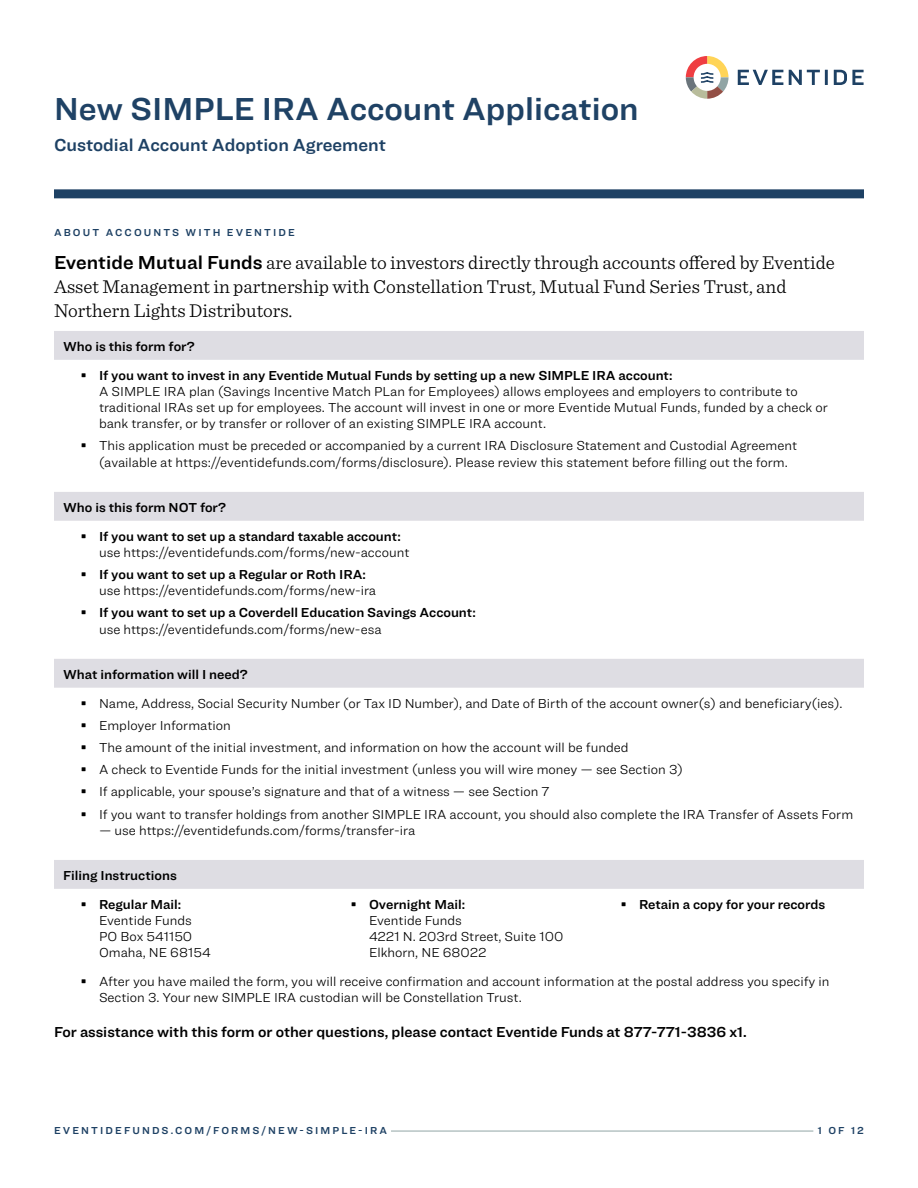
<style>
.page{position:relative;width:918px;height:1188px;background:#fff}
.page>*{position:absolute;margin:0;border:0;box-sizing:border-box;transform-origin:0 0}
.Title_2{font:33px "Ringside Regular Semi";color:#1f4265}
.Fund_description{font:300 19.5px/24px "Sentinel";color:#000}
.Title_line_2{font:18px "Ringside Regular Semi";color:#1e4164}
.Privacy_Notice{font:15px "Ringside Regular Semi";color:#000}
.t1{font:300 13.5px/16.2px "Ringside";color:#000}
.Privacy_Notice-2{font:13.5px/16.2px "Ringside Regular Semi";color:#000}
.t2{font:10.5px "Ringside Regular Semi";letter-spacing:.2em;color:#1e4164}
.s1{font-family:"Ringside Regular Semi";font-weight:400}
.s2{font-family:"SF Pro";font-weight:400}
.s3{font-family:"SF Pro"}
.s4{font-family:"Ringside";font-weight:300}
</style>
<div class="page">
<div style="left:54px;top:189px;width:810px;height:9px;background:#1e4164"></div>
<svg style="left:738px;top:70px;width:45px;height:15px"></svg>
<svg style="left:789px;top:70px;width:39px;height:15px"></svg>
<svg style="left:834px;top:70px;width:30px;height:15px"></svg>
<svg style="left:686px;top:56px;width:43px;height:43px"></svg>
<hr style="left:391px;top:1131px;width:422px;height:1px;background:#91a5a5">
<svg style="left:54px;top:331px;width:810px;height:558px"></svg>
<p class="Title_2" style="left:54px;top:85px;width:586px">New SIMPLE IRA Account Application</p>
<p class="Title_line_2" style="left:54px;top:131px;width:334px">Custodial Account Adoption Agreement</p>
<p class="t2" style="left:54px;top:225px;width:242px">ABOUT ACCOUNTS WITH EVENTIDE</p>
<p class="Fund_description" style="left:54px;top:250px;width:783px"><span class="s1">Eventide Mutual Funds</span> are available to investors directly through accounts offered by Eventide<br>Asset Management in partnership with Constellation Trust, Mutual Fund Series Trust, and<br>Northern Lights Distributors.</p>
<p class="Privacy_Notice-2" style="left:63px;top:338px;width:133px">Who is this form for?</p>
<p class="t1" style="left:99px;top:367px;width:730px;text-indent:-18px"><span class="s2">෻</span> <span class="s1">If you want to invest in any Eventide Mutual Funds by setting up a new SIMPLE IRA account:<br></span>A SIMPLE IRA plan (Savings Incentive Match PLan for Employees) allows employees and employers to contribute to traditional IRAs set up for employees. The account will invest in one or more Eventide Mutual Funds, funded by a check or bank transfer, or by transfer or rollover of an existing SIMPLE IRA account.</p>
<p class="t1" style="left:99px;top:438px;width:700px;text-indent:-18px"><span class="s2">෻</span> This application must be preceded or accompanied by a current IRA Disclosure Statement and Custodial Agreement (available at https://eventidefunds.com/forms/disclosure). Please review this statement before filling out the form.</p>
<p class="Privacy_Notice-2" style="left:63px;top:499px;width:165px">Who is this form NOT for?</p>
<p class="t1" style="left:99px;top:528px;width:312px;text-indent:-18px"><span class="s2">෻</span> <span class="s1">If you want to set up a standard taxable account: </span>use https://eventidefunds.com/forms/new-account</p>
<p class="t1" style="left:99px;top:566px;width:279px;text-indent:-18px"><span class="s2">෻</span> <span class="s1">If you want to set up a Regular or Roth IRA: </span>use https://eventidefunds.com/forms/new-ira</p>
<p class="Privacy_Notice-2" style="left:99px;top:604px;width:378px;text-indent:-18px"><span class="s3">෻</span> If you want to set up a Coverdell Education Savings Account: <span class="s4">use https://eventidefunds.com/forms/new-esa</span></p>
<p class="Privacy_Notice-2" style="left:63px;top:666px;width:186px">What information will I need?</p>
<p class="t1" style="left:81px;top:695px;width:763px"><span class="s2">෻</span> Name, Address, Social Security Number (or Tax ID Number), and Date of Birth of the account owner(s) and beneficiary(ies).</p>
<p class="t1" style="left:81px;top:717px;width:151px"><span class="s2">෻</span> Employer Information</p>
<p class="t1" style="left:81px;top:739px;width:549px"><span class="s2">෻</span> The amount of the initial investment, and information on how the account will be funded</p>
<p class="t1" style="left:81px;top:761px;width:603px"><span class="s2">෻</span> A check to Eventide Funds for the initial investment (unless you will wire money — see Section 3)</p>
<p class="t1" style="left:81px;top:783px;width:470px"><span class="s2">෻</span> If applicable, your spouse’s signature and that of a witness — see Section 7</p>
<p class="t1" style="left:81px;top:806px;width:774px"><span class="s2">෻</span> If you want to transfer holdings from another SIMPLE IRA account, you should also complete the IRA Transfer of Assets Form</p>
<p class="t1" style="left:99px;top:822px;width:318px">— use https://eventidefunds.com/forms/transfer-ira</p>
<p class="Privacy_Notice-2" style="left:63px;top:867px;width:115px">Filing Instructions</p>
<p class="t1" style="left:99px;top:896px;width:113px;text-indent:-18px"><span class="s2">෻</span> <span class="s1">Regular Mail:<br></span>Eventide Funds<br>PO Box 541150<br>Omaha, NE 68154</p>
<p class="t1" style="left:369px;top:896px;width:196px;text-indent:-18px"><span class="s2">෻</span> <span class="s1">Overnight Mail:<br></span>Eventide Funds<br>4221 N. 203rd Street, Suite 100<br>Elkhorn, NE 68022</p>
<p class="Privacy_Notice-2" style="left:621px;top:896px;width:206px"><span class="s3">෻</span> Retain a copy for your records</p>
<p class="t1" style="left:99px;top:973px;width:732px;text-indent:-18px"><span class="s2">෻</span> After you have mailed the form, you will receive confirmation and account information at the postal address you specify in<br>Section 3. Your new SIMPLE IRA custodian will be Constellation Trust.</p>
<p class="Privacy_Notice" style="left:54px;top:1021px;width:694px">For assistance with this form or other questions, please contact Eventide Funds at 877-771-3836 x1.</p>
<p class="t2" style="left:54px;top:1123px;width:335px">EVENTIDEFUNDS.COM/FORMS/NEW-SIMPLE-IRA</p>
<p class="t2" style="left:818px;top:1123px;width:48px">1 OF 12</p>
</div>
